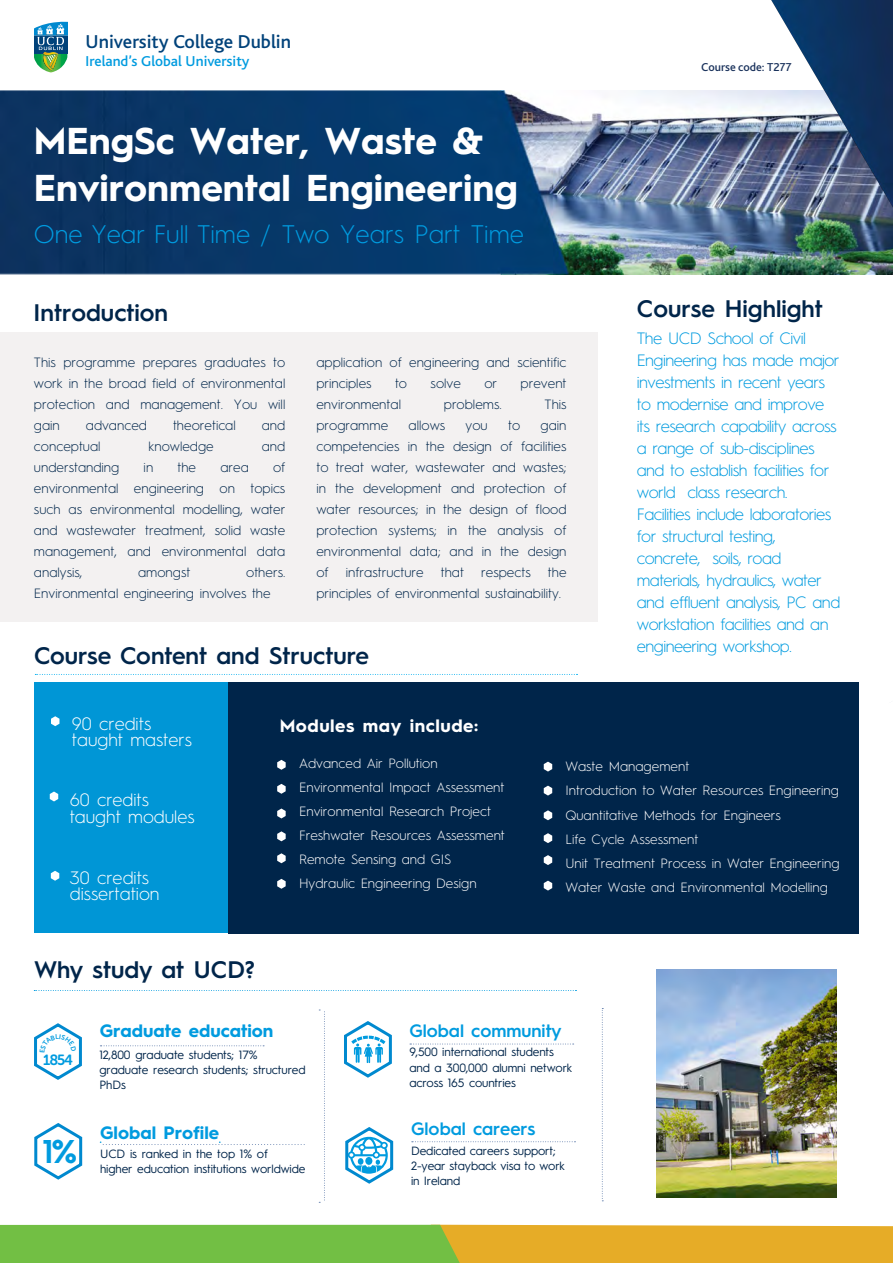
<style>
.page{position:relative;width:893px;height:1263px;background:#fff}
.page>*{position:absolute;margin:0;border:0;box-sizing:border-box;transform-origin:0 0}
.t1{font:700 37.5px/47.1px "Hurme Geometric Sans 1";color:#fff}
.t2{font:600 33px "Hurme Geometric Sans 1";color:#009bdf}
.t3{font:300 25.5px "Hurme Geometric Sans 1";color:#009bdf}
.t4{font:600 24px "Hurme Geometric Sans 1";color:#00254a}
.t5{font:500 19.5px "Bliss";color:#00427a}
.t6{font:300 18px/16.5px "Hurme Geometric Sans 1";color:#fff}
.t7{font:700 18px "Hurme Geometric Sans 1";color:#009bdf}
.t8{font:600 18px "Hurme Geometric Sans 1";color:#009bdf}
.t9{font:700 18px "Hurme Geometric Sans 1";letter-spacing:.03em;color:#fff}
.t10{font:300 16.5px/22px "Hurme Geometric Sans 1";letter-spacing:-.035em;color:#009bdf}
.t11{font:500 15px "Bliss";color:#009bdf}
.t12{font:14.7px "Museo Sans Rounded 700";color:#009bdf}
.t13{font:300 13.5px/21px "Hurme Geometric Sans 1";color:#00254a;text-align:justify}
.t14{font:300 13.5px/24.3px "Hurme Geometric Sans 1";color:#fff}
.t15{font:12px/15.8px "Hurme Geometric Sans 1";letter-spacing:-.01em;color:#00254a}
.t16{font:500 12px "Bliss 2";color:#1a325c}
.s1{font-weight:700}
</style>
<div class="page">
<img style="left:1px;top:91px;width:892px;height:183px">
<svg style="left:0;top:1225px;width:893px;height:38px;background:#abb636"></svg>
<div style="left:0;top:332px;width:597px;height:289px;background:#f3f1f1"></div>
<svg style="left:34px;top:21px;width:33px;height:51px"></svg>
<img style="left:770px;top:0;width:123px;height:210px">
<svg style="left:34px;top:990px;width:542px;height:1px"></svg>
<svg style="left:602px;top:1008px;width:1px;height:193px"></svg>
<div style="left:34px;top:682px;width:197px;height:251px;background:#0096d6"></div>
<div style="left:228px;top:682px;width:631px;height:252px;background:#00254a"></div>
<svg style="left:35px;top:674px;width:542px;height:1px"></svg>
<svg style="left:51px;top:716px;width:8px;height:10px"></svg>
<svg style="left:51px;top:871px;width:8px;height:10px"></svg>
<svg style="left:50px;top:791px;width:8px;height:10px"></svg>
<svg style="left:277px;top:760px;width:9px;height:10px"></svg>
<svg style="left:277px;top:831px;width:9px;height:10px"></svg>
<svg style="left:277px;top:808px;width:9px;height:10px"></svg>
<svg style="left:277px;top:853px;width:9px;height:10px"></svg>
<svg style="left:277px;top:784px;width:9px;height:10px"></svg>
<svg style="left:277px;top:879px;width:9px;height:10px"></svg>
<svg style="left:544px;top:762px;width:8px;height:9px"></svg>
<svg style="left:544px;top:833px;width:8px;height:10px"></svg>
<svg style="left:544px;top:810px;width:8px;height:10px"></svg>
<svg style="left:544px;top:855px;width:8px;height:10px"></svg>
<svg style="left:544px;top:786px;width:8px;height:9px"></svg>
<svg style="left:544px;top:881px;width:8px;height:9px"></svg>
<svg style="left:319px;top:1010px;width:6px;height:193px"></svg>
<svg style="left:410px;top:1044px;width:164px;height:1px"></svg>
<svg style="left:412px;top:1141px;width:163px;height:1px"></svg>
<svg style="left:344px;top:1021px;width:48px;height:57px"></svg>
<svg style="left:345px;top:1127px;width:49px;height:57px"></svg>
<img style="left:656px;top:969px;width:181px;height:228px">
<svg style="left:100px;top:1045px;width:164px;height:1px"></svg>
<svg style="left:100px;top:1142px;width:204px;height:3px"></svg>
<svg style="left:34px;top:1123px;width:49px;height:57px"></svg>
<svg style="left:34px;top:1023px;width:48px;height:57px"></svg>
<h3 class="t5" style="left:86px;top:32px;width:207px">University College Dublin</h3>
<p class="t11" style="left:86px;top:53px;width:165px">Ireland’s Global University</p>
<p class="t16" style="left:701px;top:60px;width:92px">Course code: T277</p>
<h1 class="t1" style="left:34px;top:115px;width:486px">MEngSc Water, Waste &amp;<br>Environmental Engineering</h1>
<h3 class="t3" style="left:34px;top:217px;width:492px">One Year Full Time / Two Years Part Time</h3>
<h3 class="t4" style="left:34px;top:295px;width:136px">Introduction</h3>
<p class="t13" style="left:34px;top:351px;width:253px">This programme prepares graduates to work in the broad field of environmental protection and management. You will gain</p>
<p class="t13" style="left:86px;top:414px;width:63px">advanced</p>
<p class="t13" style="left:173px;top:414px;width:64px">theoretical</p>
<p class="t13" style="left:262px;top:414px;width:25px">and</p>
<p class="t13" style="left:34px;top:435px;width:68px">conceptual</p>
<p class="t13" style="left:149px;top:435px;width:67px">knowledge</p>
<p class="t13" style="left:262px;top:435px;width:25px">and</p>
<p class="t13" style="left:34px;top:456px;width:87px">understanding</p>
<p class="t13" style="left:144px;top:456px;width:11px">in</p>
<p class="t13" style="left:178px;top:456px;width:20px">the</p>
<p class="t13" style="left:220px;top:456px;width:30px">area</p>
<p class="t13" style="left:34px;top:456px;width:253px;text-indent:239px">of environmental engineering on topics such as environmental modelling, water and wastewater treatment, solid waste management, and environmental data analysis,</p>
<p class="t13" style="left:34px;top:561px;width:253px;text-indent:212px">others.<br>Environmental engineering involves the</p>
<p class="t13" style="left:138px;top:561px;width:54px">amongst</p>
<p class="t13" style="left:316px;top:351px;width:252px">application of engineering and scientific principles</p>
<p class="t13" style="left:395px;top:372px;width:14px">to</p>
<p class="t13" style="left:431px;top:372px;width:32px">solve</p>
<p class="t13" style="left:484px;top:372px;width:14px">or</p>
<p class="t13" style="left:521px;top:372px;width:47px">prevent</p>
<p class="t13" style="left:316px;top:393px;width:86px">environmental</p>
<p class="t13" style="left:444px;top:393px;width:59px">problems.</p>
<p class="t13" style="left:545px;top:393px;width:23px">This</p>
<p class="t13" style="left:316px;top:414px;width:73px">programme</p>
<p class="t13" style="left:409px;top:414px;width:38px">allows</p>
<p class="t13" style="left:466px;top:414px;width:24px">you</p>
<p class="t13" style="left:508px;top:414px;width:14px">to</p>
<p class="t13" style="left:316px;top:414px;width:252px;text-indent:224px">gain competencies in the design of facilities to treat water, wastewater and wastes; in the development and protection of water resources; in the design of flood protection systems; in the analysis of environmental data; and in the design of</p>
<p class="t13" style="left:346px;top:561px;width:79px">infrastructure</p>
<p class="t13" style="left:441px;top:561px;width:25px">that</p>
<p class="t13" style="left:481px;top:561px;width:51px">respects</p>
<p class="t13" style="left:316px;top:561px;width:252px;text-indent:232px">the principles of environmental sustainability.</p>
<h3 class="t4" style="left:34px;top:639px;width:336px">Course Content and Structure</h3>
<h3 class="t6" style="left:72px;top:714px;width:122px">90 credits taught masters</h3>
<h3 class="t9" style="left:280px;top:713px;width:200px">Modules may include:</h3>
<h3 class="t4" style="left:637px;top:292px;width:188px">Course Highlight</h3>
<p class="t10" style="left:637px;top:327px;width:205px">The UCD School of Civil<br>Engineering has made major investments in recent years to modernise and improve its research capability across a range of sub-disciplines and to establish facilities for world class research.<br>Facilities include laboratories for structural testing, concrete, soils, road materials, hydraulics, water and effluent analysis, PC and workstation facilities and an engineering workshop.</p>
<h3 class="t6" style="left:70px;top:791px;width:126px">60 credits taught modules</h3>
<h3 class="t6" style="left:70px;top:868px;width:91px">30 credits dissertation</h3>
<h3 class="t4" style="left:34px;top:953px;width:222px">Why study at UCD?</h3>
<p class="t14" style="left:299px;top:750px;width:207px">Advanced Air Pollution<br>Environmental Impact Assessment<br>Environmental Research Project<br>Freshwater Resources Assessment<br>Remote Sensing and GIS<br>Hydraulic Engineering Design</p>
<p class="t14" style="left:565px;top:753px;width:276px">Waste Management<br>Introduction to Water Resources Engineering Quantitative Methods for Engineers<br>Life Cycle Assessment<br>Unit Treatment Process in Water Engineering Water Waste and Environmental Modelling</p>
<p class="t12" style="left:43px;top:1052px;width:31px">1854</p>
<h2 class="t2" style="left:42px;top:1128px;width:36px">1<span class="s1">%</span></h2>
<h3 class="t7" style="left:100px;top:1018px;width:175px">Graduate education</h3>
<p class="t15" style="left:99px;top:1046px;width:208px">12,800 graduate students; 17% graduate research students; structured<br>PhDs</p>
<h3 class="t7" style="left:100px;top:1120px;width:121px">Global Profile</h3>
<p class="t15" style="left:100px;top:1146px;width:207px;line-height:14.4px">UCD is ranked in the top 1% of<br>higher education institutions worldwide</p>
<h3 class="t8" style="left:409px;top:1018px;width:154px">Global community</h3>
<p class="t15" style="left:409px;top:1043px;width:164px">9,500 international students and a 300,000 alumni network across 165 countries</p>
<h3 class="t8" style="left:411px;top:1115px;width:126px">Global careers</h3>
<p class="t15" style="left:411px;top:1142px;width:155px;line-height:15px">Dedicated careers support;<br>2-year stayback visa to work in Ireland</p>
</div>
